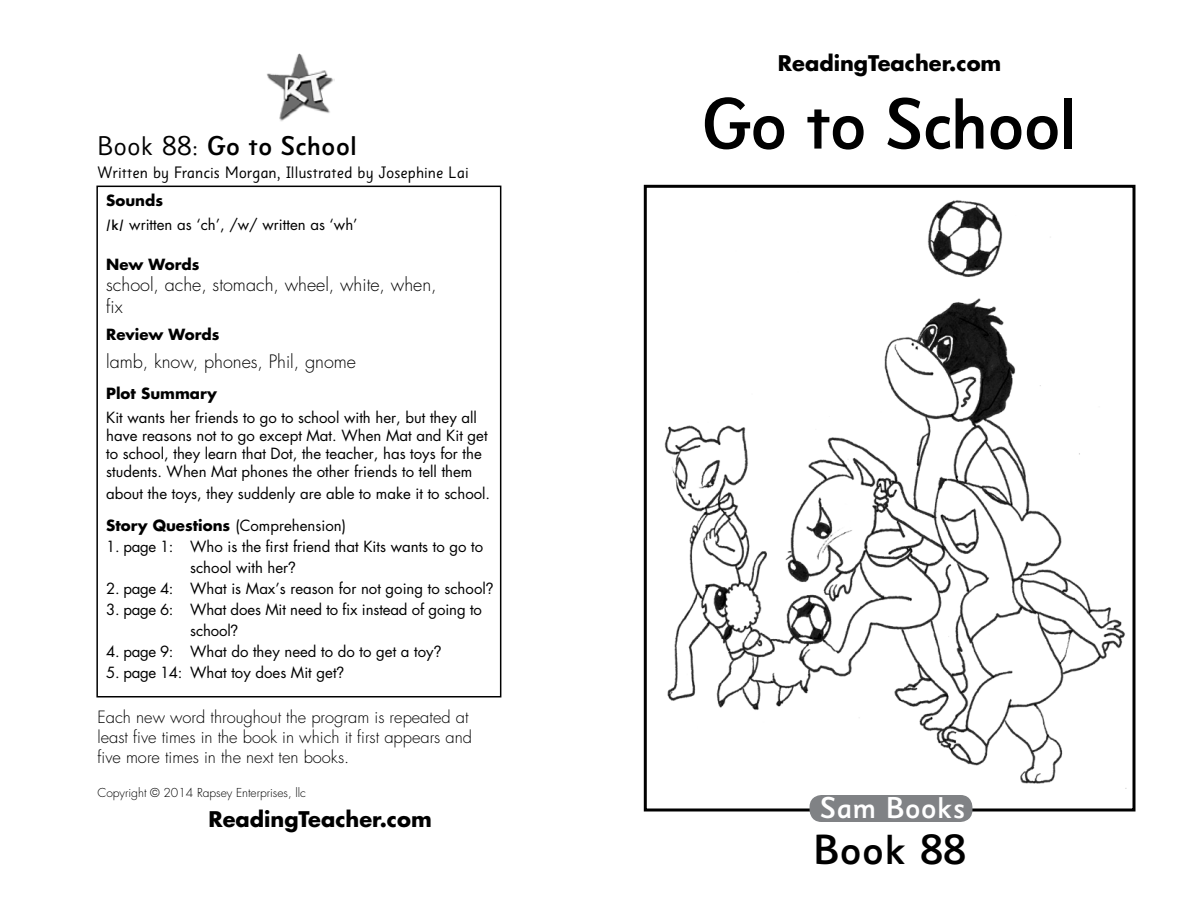
<style>
.page{position:relative;width:1188px;height:918px;background:#fff}
.page>*{position:absolute;margin:0;border:0;box-sizing:border-box;transform-origin:0 0}
.t1{font:500 72px "Sassoon Sans US Md";letter-spacing:-.03em;color:#000}
.t2{font:500 42px "Sassoon Sans US Md";color:#000}
.t3{font:500 30px "Sassoon Sans US Md";color:#fff}
.t4{font:500 27px "Sassoon Sans US Md";color:#000}
.t5{font:700 21px "Futura";color:#000}
.t6{font:300 18px/21.6px "Futura";color:#000}
.t7{font:300 16.5px/19.8px "Futura";color:#000}
.t8{font:16.5px "Sassoon Sans US Rg";color:#000}
.t9{font:15px/18px "Futura";color:#000}
.t10{font:700 15px "Futura";color:#000}
.t11{font:300 12px "Futura";color:#000}
.s1{font-family:"Sassoon Sans US Rg";font-weight:400}
.s2{font-weight:700}
.s3{font-family:"Sassoon Sans US Md";font-weight:500}
</style>
<div class="page">
<div style="left:644px;top:185px;width:492px;height:627px;border:3px solid #000"></div>
<div style="left:810px;top:795px;width:162px;height:27px;background:#808285;border-radius:12px"></div>
<div style="left:96px;top:186px;width:405px;height:512px;border:2px solid #000"></div>
<img style="left:267px;top:53px;width:67px;height:68px">
<img style="left:664px;top:200px;width:461px;height:584px">
<h3 class="t4" style="left:98px;top:131px;width:261px"><span class="s1">Book 88:</span> Go to School</h3>
<p class="t8" style="left:98px;top:164px;width:373px">Written by Francis Morgan, Illustrated by Josephine Lai</p>
<p class="t9" style="left:106px;top:188px;width:253px;line-height:24px"><span class="s2">Sounds<br></span><span class="s3">/k/</span> written as ‘ch’, /w/ written as ‘wh’</p>
<p class="t10" style="left:106px;top:254px;width:95px">New Words</p>
<p class="t6" style="left:106px;top:274px;width:332px">school, ache, stomach, wheel, white, when, fix</p>
<p class="t10" style="left:106px;top:324px;width:115px">Review Words</p>
<p class="t6" style="left:106px;top:350px;width:251px">lamb, know, phones, Phil, gnome</p>
<p class="t10" style="left:106px;top:383px;width:112px">Plot Summary</p>
<p class="t9" style="left:106px;top:408px;width:383px">Kit wants her friends to go to school with her, but they all have reasons not to go except Mat. When Mat and Kit get to school, they learn that Dot, the teacher, has toys for the students. When Mat phones the other friends to tell them</p>
<p class="t9" style="left:106px;top:477px;width:386px;line-height:32.1px">about the toys, they suddenly are able to make it to school.<br><span class="s2">Story Questions</span> (Comprehension)</p>
<p class="t9" style="left:190px;top:536px;width:295px;line-height:21px;text-indent:-84px">1. page 1: Who is the first friend that Kits wants to go to school with her?</p>
<p class="t9" style="left:106px;top:579px;width:388px">2. page 4: What is Max’s reason for not going to school?</p>
<p class="t9" style="left:190px;top:599px;width:293px;line-height:21px;text-indent:-84px">3. page 6: What does Mit need to fix instead of going to school?</p>
<p class="t9" style="left:106px;top:642px;width:336px">4. page 9: What do they need to do to get a toy?</p>
<p class="t9" style="left:106px;top:663px;width:239px">5. page 14: What toy does Mit get?</p>
<p class="t7" style="left:98px;top:707px;width:376px">Each new word throughout the program is repeated at least five times in the book in which it first appears and five more times in the next ten books.</p>
<p class="t11" style="left:98px;top:785px;width:210px">Copyright © 2014 Rapsey Enterprises, llc</p>
<h3 class="t5" style="left:208px;top:805px;width:225px">ReadingTeacher.com</h3>
<h3 class="t5" style="left:778px;top:48px;width:225px">ReadingTeacher.com</h3>
<h1 class="t1" style="left:702px;top:85px;width:378px">Go to School</h1>
<h3 class="t3" style="left:820px;top:791px;width:147px">Sam Books</h3>
<h2 class="t2" style="left:813px;top:827px;width:155px">Book 88</h2>
</div>
